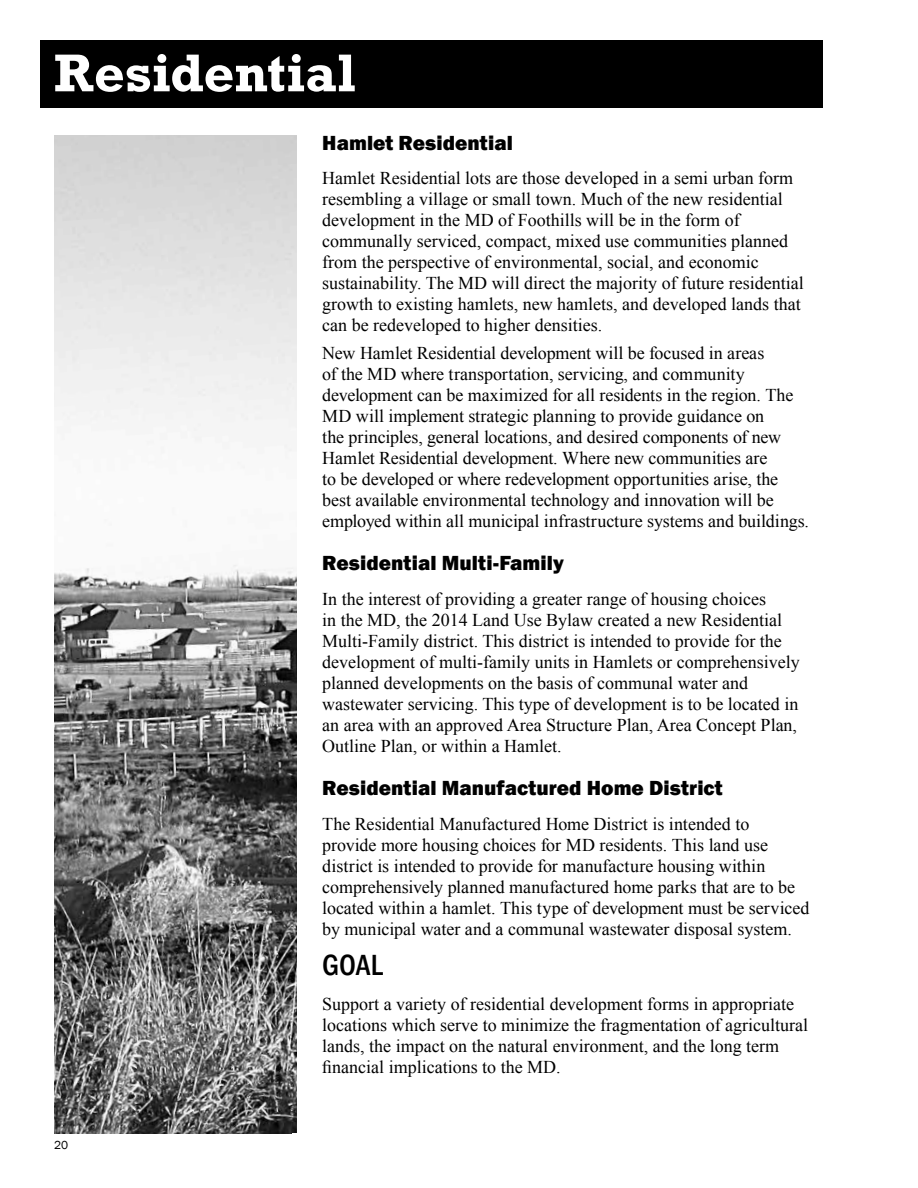
<style>
.page{position:relative;width:918px;height:1188px;background:#fff}
.page>*{position:absolute;margin:0;border:0;box-sizing:border-box;transform-origin:0 0}
.t1{font:700 54px "Rockwell";letter-spacing:-.005em;color:#fff}
.t2{font:500 condensed 30px "Franklin Gothic";color:#000}
.t3{font:800 21px "Franklin Gothic";color:#000}
.t4{font:18px/21px "Times New Roman";color:#000}
.t5{font:12px "Franklin Gothic";color:#000}
</style>
<div class="page">
<div style="left:40px;top:40px;width:784px;height:68px;background:#000"></div>
<img style="left:54px;top:135px;width:243px;height:999px">
<h1 class="t1" style="left:54px;top:40px;width:304px">Residential</h1>
<p class="t5" style="left:54px;top:1138px;width:16px">20</p>
<p class="t3" style="left:322px;top:129px;width:192px">Hamlet Residential</p>
<p class="t4" style="left:322px;top:167px;width:483px">Hamlet Residential lots are those developed in a semi urban form resembling a village or small town. Much of the new residential development in the MD of Foothills will be in the form of communally serviced, compact, mixed use communities planned from the perspective of environmental, social, and economic sustainability. The MD will direct the majority of future residential growth to existing hamlets, new hamlets, and developed lands that can be redeveloped to higher densities.</p>
<p class="t4" style="left:322px;top:342px;width:488px">New Hamlet Residential development will be focused in areas<br>of the MD where transportation, servicing, and community development can be maximized for all residents in the region. The MD will implement strategic planning to provide guidance on<br>the principles, general locations, and desired components of new Hamlet Residential development. Where new communities are<br>to be developed or where redevelopment opportunities arise, the best available environmental technology and innovation will be employed within all municipal infrastructure systems and buildings.</p>
<p class="t3" style="left:322px;top:550px;width:243px">Residential Multi-Family</p>
<p class="t4" style="left:322px;top:588px;width:479px">In the interest of providing a greater range of housing choices<br>in the MD, the 2014 Land Use Bylaw created a new Residential Multi-Family district. This district is intended to provide for the development of multi-family units in Hamlets or comprehensively planned developments on the basis of communal water and wastewater servicing. This type of development is to be located in an area with an approved Area Structure Plan, Area Concept Plan, Outline Plan, or within a Hamlet.</p>
<p class="t3" style="left:322px;top:775px;width:402px">Residential Manufactured Home District</p>
<p class="t4" style="left:322px;top:813px;width:489px">The Residential Manufactured Home District is intended to<br>provide more housing choices for MD residents. This land use district is intended to provide for manufacture housing within comprehensively planned manufactured home parks that are to be located within a hamlet. This type of development must be serviced by municipal water and a communal wastewater disposal system.</p>
<h2 class="t2" style="left:322px;top:946px;width:62px">GOAL</h2>
<p class="t4" style="left:322px;top:993px;width:487px">Support a variety of residential development forms in appropriate locations which serve to minimize the fragmentation of agricultural lands, the impact on the natural environment, and the long term financial implications to the MD.</p>
</div>
